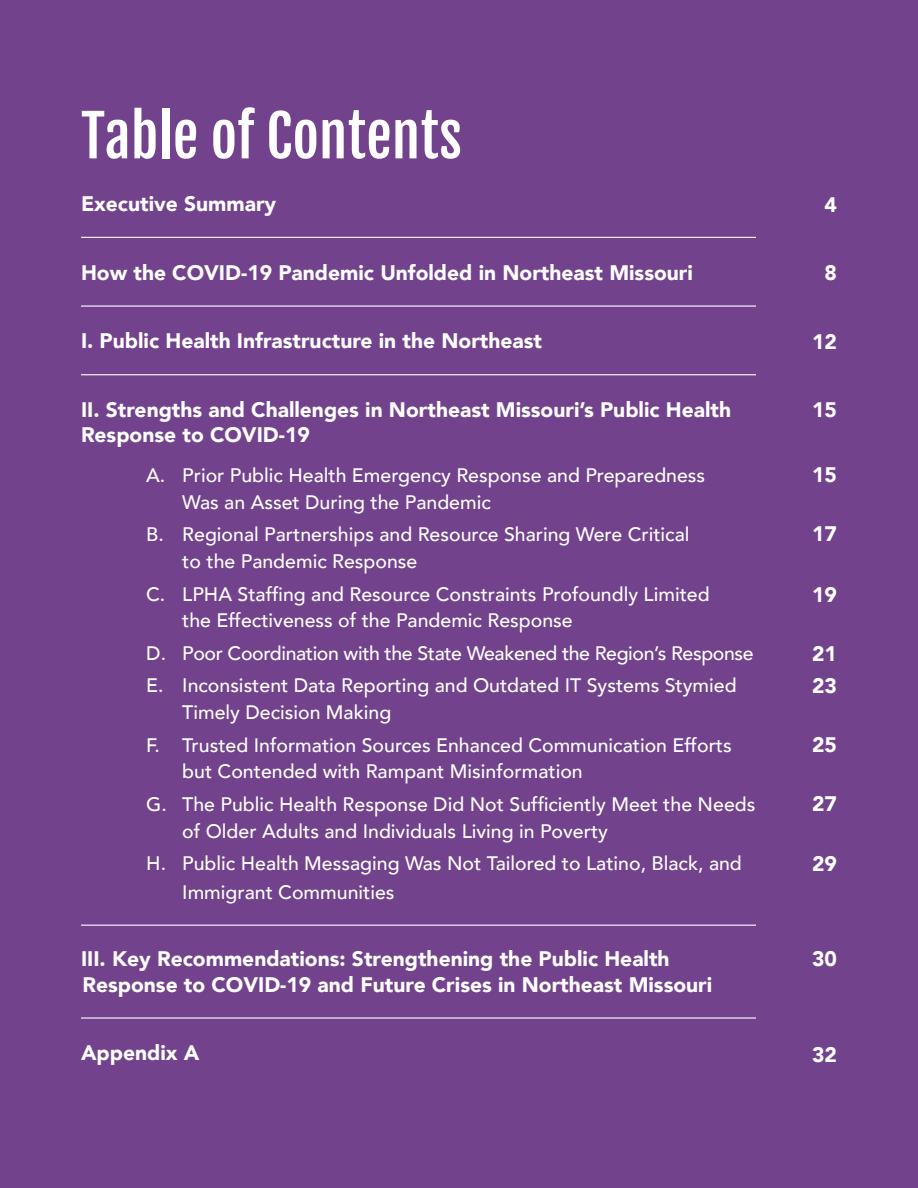
<style>
.page{position:relative;width:918px;height:1188px;background:#72428d}
.page>*{position:absolute;margin:0;border:0;box-sizing:border-box;transform-origin:0 0}
.t1{font:57px "Fjalla One";color:#fff}
.t2{font:900 21px/25.5px "Avenir";color:#fff}
.t3{font:500 19.5px/32.5px "Avenir";color:#fff}
</style>
<div class="page">
<hr style="left:81px;top:237px;width:675px;height:1px;background:#fff">
<hr style="left:81px;top:305px;width:675px;height:2px;background:#fff">
<hr style="left:81px;top:374px;width:675px;height:1px;background:#fff">
<hr style="left:81px;top:925px;width:675px;height:1px;background:#fff">
<hr style="left:81px;top:1017px;width:675px;height:2px;background:#fff">
<h1 class="t1" style="left:81px;top:101px;width:383px">Table of Contents</h1>
<p class="t2" style="left:81px;top:190px;width:197px">Executive Summary</p>
<p class="t2" style="left:825px;top:191px;width:14px">4</p>
<p class="t2" style="left:81px;top:259px;width:613px">How the COVID-19 Pandemic Unfolded in Northeast Missouri</p>
<p class="t2" style="left:825px;top:260px;width:14px">8</p>
<p class="t2" style="left:81px;top:328px;width:463px">I. Public Health Infrastructure in the Northeast</p>
<p class="t2" style="left:812px;top:328px;width:26px">12</p>
<p class="t2" style="left:81px;top:396px;width:652px">II. Strengths and Challenges in Northeast Missouri’s Public Health<br>Response to COVID-19</p>
<p class="t3" style="left:182px;top:461px;width:525px;line-height:26.5px;text-indent:-36px">A. Prior Public Health Emergency Response and Preparedness<br>Was an Asset During the Pandemic</p>
<p class="t3" style="left:182px;top:520px;width:509px;line-height:26.5px;text-indent:-36px">B. Regional Partnerships and Resource Sharing Were Critical to the Pandemic Response</p>
<p class="t3" style="left:182px;top:579px;width:529px;line-height:26.5px;text-indent:-36px">C. LPHA Staffing and Resource Constraints Profoundly Limited the Effectiveness of the Pandemic Response</p>
<p class="t3" style="left:146px;top:636px;width:609px">D. Poor Coordination with the State Weakened the Region’s Response<br>E. Inconsistent Data Reporting and Outdated IT Systems Stymied</p>
<p class="t3" style="left:146px;top:695px;width:587px;text-indent:36px">Timely Decision Making<br>F. Trusted Information Sources Enhanced Communication Efforts</p>
<p class="t3" style="left:146px;top:754px;width:611px;text-indent:36px">but Contended with Rampant Misinformation<br>G. The Public Health Response Did Not Sufficiently Meet the Needs</p>
<p class="t3" style="left:146px;top:813px;width:597px;text-indent:36px">of Older Adults and Individuals Living in Poverty<br>H. Public Health Messaging Was Not Tailored to Latino, Black, and</p>
<p class="t3" style="left:182px;top:875px;width:214px">Immigrant Communities</p>
<p class="t2" style="left:812px;top:397px;width:26px">15</p>
<p class="t2" style="left:812px;top:461px;width:26px">15</p>
<p class="t2" style="left:812px;top:521px;width:26px">17</p>
<p class="t2" style="left:812px;top:581px;width:26px">19</p>
<p class="t2" style="left:812px;top:637px;width:26px;line-height:32.2px">21<br>23</p>
<p class="t2" style="left:812px;top:731px;width:26px">25</p>
<p class="t2" style="left:812px;top:790px;width:26px">27</p>
<p class="t2" style="left:812px;top:851px;width:26px">29</p>
<p class="t2" style="left:81px;top:945px;width:633px">III. Key Recommendations: Strengthening the Public Health<br>Response to COVID-19 and Future Crises in Northeast Missouri</p>
<p class="t2" style="left:812px;top:945px;width:26px">30</p>
<p class="t2" style="left:81px;top:1040px;width:120px">Appendix A</p>
<p class="t2" style="left:812px;top:1041px;width:26px">32</p>
</div>
